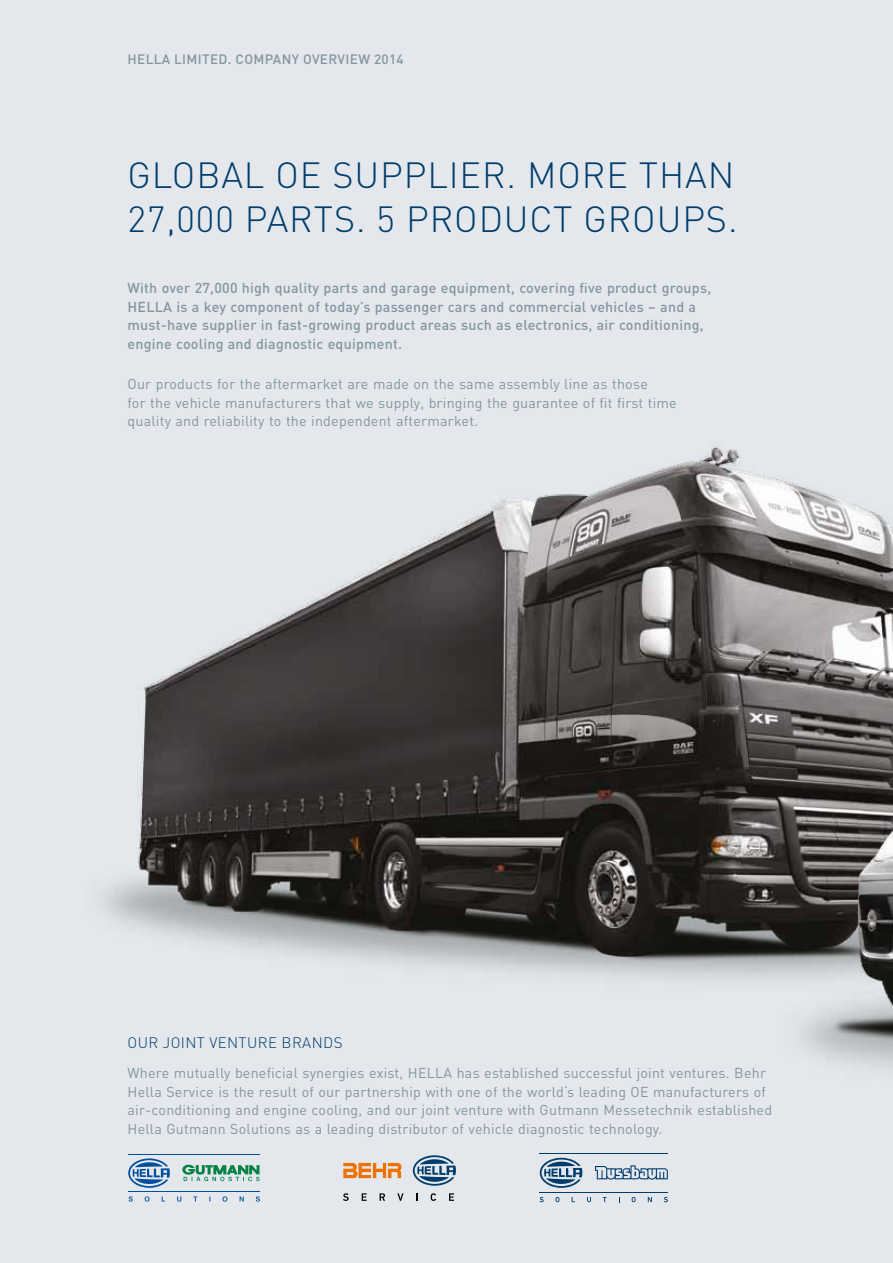
<style>
.page{position:relative;width:893px;height:1263px;background:#e4e8ec}
.page>*{position:absolute;margin:0;border:0;box-sizing:border-box;transform-origin:0 0}
.t1{font:300 36px "DIN";letter-spacing:.025em;color:#003c6c}
.t2{font:300 15px "DIN";letter-spacing:.025em;color:#003c6c}
.t3{font:14.25px/18.6px "DIN";letter-spacing:.015em;color:#8495a2}
.t4{font:500 14.25px/18.5px "DIN";letter-spacing:.015em;color:#8495a2}
.t5{font:500 13.5px "DIN";letter-spacing:.025em;color:#8495a2}
</style>
<div class="page">
<svg style="left:182px;top:1164px;width:78px;height:17px"></svg>
<hr style="left:128px;top:1154px;width:131px;height:1px;background:#004f9f">
<hr style="left:128px;top:1191px;width:131px;height:1px;background:#004f9f">
<svg style="left:129px;top:1196px;width:131px;height:5px"></svg>
<svg style="left:128px;top:1158px;width:42px;height:30px"></svg>
<svg style="left:343px;top:1193px;width:6px;height:8px"></svg>
<svg style="left:362px;top:1193px;width:5px;height:8px"></svg>
<svg style="left:380px;top:1193px;width:5px;height:8px"></svg>
<svg style="left:397px;top:1193px;width:7px;height:8px"></svg>
<svg style="left:416px;top:1193px;width:2px;height:8px"></svg>
<svg style="left:431px;top:1193px;width:5px;height:8px"></svg>
<svg style="left:449px;top:1193px;width:5px;height:8px"></svg>
<svg style="left:343px;top:1163px;width:58px;height:15px"></svg>
<svg style="left:413px;top:1155px;width:43px;height:31px"></svg>
<svg style="left:595px;top:1165px;width:73px;height:15px"></svg>
<hr style="left:540px;top:1153px;width:128px;height:1px;background:#003c6c">
<hr style="left:540px;top:1192px;width:128px;height:1px;background:#003c6c">
<svg style="left:540px;top:1197px;width:4px;height:5px"></svg>
<svg style="left:555px;top:1197px;width:4px;height:5px"></svg>
<svg style="left:587px;top:1197px;width:4px;height:5px"></svg>
<svg style="left:603px;top:1197px;width:4px;height:5px"></svg>
<svg style="left:632px;top:1197px;width:4px;height:5px"></svg>
<svg style="left:648px;top:1197px;width:4px;height:5px"></svg>
<svg style="left:664px;top:1197px;width:4px;height:5px"></svg>
<svg style="left:540px;top:1158px;width:42px;height:30px"></svg>
<img style="left:102px;top:444px;width:791px;height:535px">
<img style="left:722px;top:634px;width:171px;height:435px">
<p class="t5" style="left:128px;top:50px;width:19px">Hella</p>
<p class="t5" style="left:174px;top:50px;width:231px">Limited. Company overview 2014</p>
<h1 class="t1" style="left:128px;top:153px;width:24px">GLOBAL</h1>
<h1 class="t1" style="left:276px;top:153px;width:171px">OE SU PPLIER</h1>
<h1 class="t1" style="left:507px;top:153px;width:74px">. MORE</h1>
<h1 class="t1" style="left:639px;top:153px;width:24px">THA</h1>
<h1 class="t1" style="left:708px;top:153px;width:28px">N</h1>
<h1 class="t1" style="left:128px;top:197px;width:162px">27,000 PARTS</h1>
<h1 class="t1" style="left:356px;top:197px;width:275px">. 5 PRODUCT GROU</h1>
<h1 class="t1" style="left:682px;top:197px;width:57px">PS.</h1>
<p class="t4" style="left:128px;top:279px;width:585px">With over 27,000 high quality parts and garage equipment, covering five product groups, HELLA is a key component of today’s passenger cars and commercial vehicles – and a must-have supplier in fast-growing product areas such as electronics, air conditioning, engine cooling and diagnostic equipment.</p>
<p class="t3" style="left:128px;top:374px;width:551px">Our products for the aftermarket are made on the same assembly line as those<br>for the vehicle manufacturers that we supply, bringing the guarantee of fit first time quality and reliability to the independent aftermarket.</p>
<p class="t2" style="left:128px;top:1033px;width:216px">OUR JOINT VENTURE BRANDS</p>
<p class="t3" style="left:128px;top:1063px;width:646px">Where mutually beneficial synergies exist, HELLA has established successful joint ventures. Behr Hella Service is the result of our partnership with one of the world‘s leading OE manufacturers of air-conditioning and engine cooling, and our joint venture with Gutmann Messetechnik established Hella Gutmann Solutions as a leading distributor of vehicle diagnostic technology.</p>
</div>
